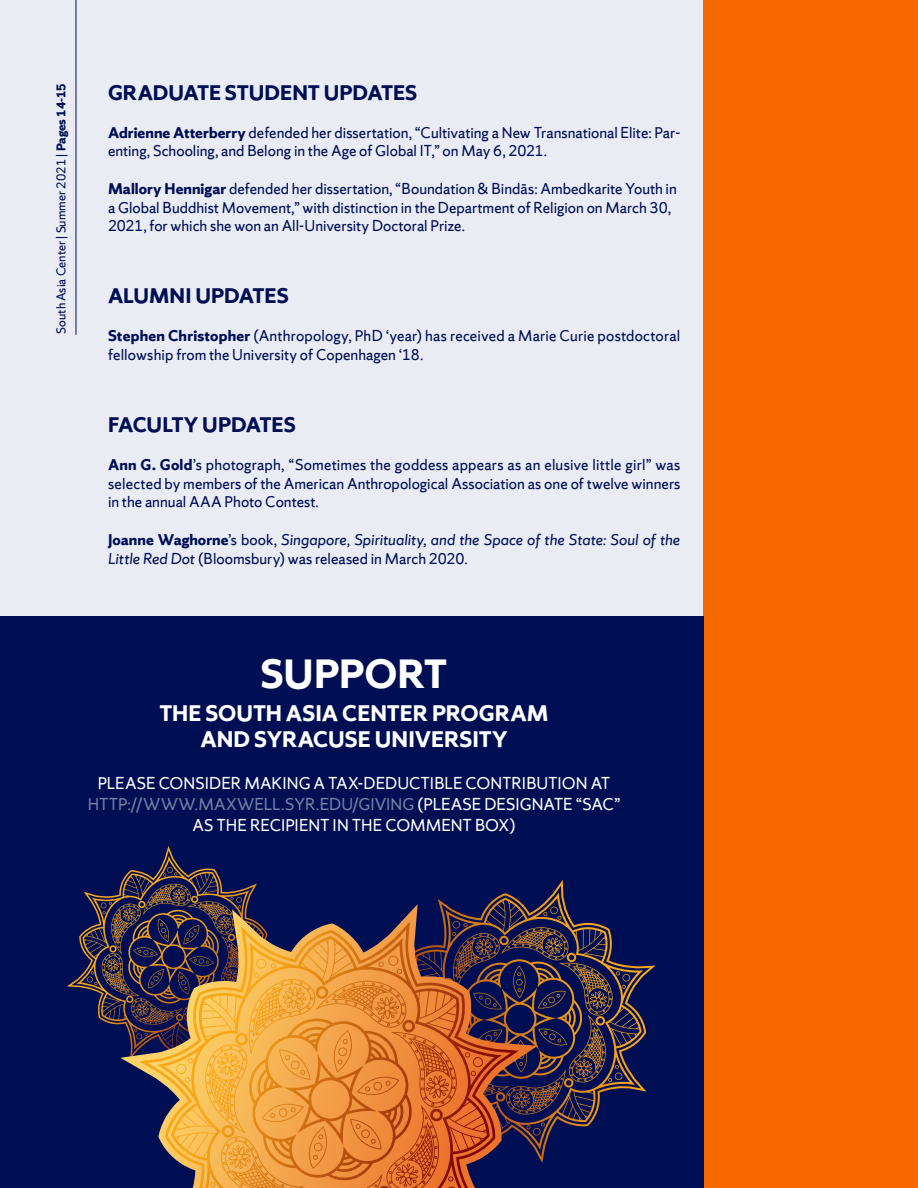
<style>
.page{position:relative;width:918px;height:1188px;background:#eaecf4}
.page>*{position:absolute;margin:0;border:0;box-sizing:border-box;transform-origin:0 0}
.Heading_1{font:700 43.5px "Sherman Sans";color:#fff}
.Heading_1-2{font:700 24px "Sherman Sans";color:#fff}
.Heading_1-3{font:700 22.5px "Sherman Sans";letter-spacing:-.005em;color:#000e54}
.Heading_1-4{font:18px "Sherman Sans";color:#fff}
.Heading_1-5{font:18px "Sherman Sans";letter-spacing:.005em;color:#777fa4}
.Heading_1-6{font:16.5px/18.8px "Sherman Sans";color:#000e54}
.t1{font:italic 16.5px/18.8px "Sherman Sans";color:#000e54}
.t2{font:13.5px "Sherman Sans";color:#000e54}
.s1{font-weight:700}
.s2{font-weight:700;font-style:normal}
.s3{font-style:normal}
.s4{color:#fff}
</style>
<div class="page">
<hr style="left:76px;top:0;width:1px;height:335px;background:#000e54">
<div style="left:703px;top:0;width:215px;height:617px;background:#f76900"></div>
<div style="left:703px;top:617px;width:215px;height:571px;background:#f76900"></div>
<hr style="left:917px;top:0;width:1px;height:1188px;background:#eaecf4">
<hr style="left:917px;top:617px;width:1px;height:571px;background:#000e54">
<div style="left:0;top:617px;width:703px;height:571px;background:#000e54"></div>
<svg style="left:67px;top:846px;width:190px;height:179px"></svg>
<svg style="left:438px;top:880px;width:218px;height:283px"></svg>
<svg style="left:120px;top:904px;width:418px;height:259px"></svg>
<svg style="left:139px;top:922px;width:380px;height:266px"></svg>
<p class="t2" style="left:53px;top:334px;width:252px;rotate:-90deg">South Asia Center | Summer 2021 | <span class="s1">Pages 14-15</span></p>
<h1 class="Heading_1-3" style="left:108px;top:79px;width:311px">GRADUATE STUDENT UPDATES</h1>
<p class="Heading_1-6" style="left:108px;top:123px;width:574px"><span class="s1">Adrienne Atterberry</span> defended her dissertation, “Cultivating a New Transnational Elite: Par&shy;enting, Schooling, and Belong in the Age of Global IT,” on May 6, 2021.</p>
<h1 class="Heading_1-6" style="left:108px;top:179px;width:570px"><span class="s1">Mallory Hennigar</span> defended her dissertation, “Boundation &amp; Bindās: Ambedkarite Youth in a Global Buddhist Movement,” with distinction in the Department of Religion on March 30,<br>2021, for which she won an All-University Doctoral Prize.</h1>
<h1 class="Heading_1-3" style="left:108px;top:282px;width:182px">ALUMNI UPDATES</h1>
<p class="Heading_1-6" style="left:108px;top:326px;width:574px"><span class="s1">Stephen Christopher</span> (Anthropology, PhD ‘year) has received a Marie Curie postdoctoral fellowship from the University of Copenhagen ‘18.</p>
<h1 class="Heading_1-3" style="left:108px;top:411px;width:189px">FACULTY UPDATES</h1>
<p class="Heading_1-6" style="left:108px;top:455px;width:574px;text-align:justify"><span class="s1">Ann G. Gold</span>’s photograph, “Sometimes the goddess appears as an elusive little girl” was selected by members of the American Anthropological Association as one of twelve winners in the annual AAA Photo Contest.</p>
<p class="t1" style="left:108px;top:530px;width:574px"><span class="s2">Joanne Waghorne</span><span class="s3">’s book,</span> Singapore, Spirituality, and the Space of the State: Soul of the<br>Little Red Dot <span class="s3">(Bloomsbury) was released in March 2020.</span></p>
<h1 class="Heading_1" style="left:261px;top:647px;width:188px">SUPPORT</h1>
<h1 class="Heading_1-2" style="left:160px;top:699px;width:391px">THE SOUTH ASIA CENTER PROGRAM</h1>
<h1 class="Heading_1-2" style="left:200px;top:724px;width:309px">AND SYRACUSE UNIVERSITY</h1>
<h1 class="Heading_1-4" style="left:98px;top:772px;width:514px">PLEASE CONSIDER MAKING A TAX-DEDUCTIBLE CONTRIBUTION AT</h1>
<h1 class="Heading_1-5" style="left:88px;top:793px;width:534px">HTTP://WWW.MAXWELL.SYR.EDU/GIVING <span class="s4">(PLEASE DESIGNATE “SAC”</span></h1>
<h1 class="Heading_1-4" style="left:193px;top:814px;width:324px">AS THE RECIPIENT IN THE COMMENT BOX)</h1>
</div>
